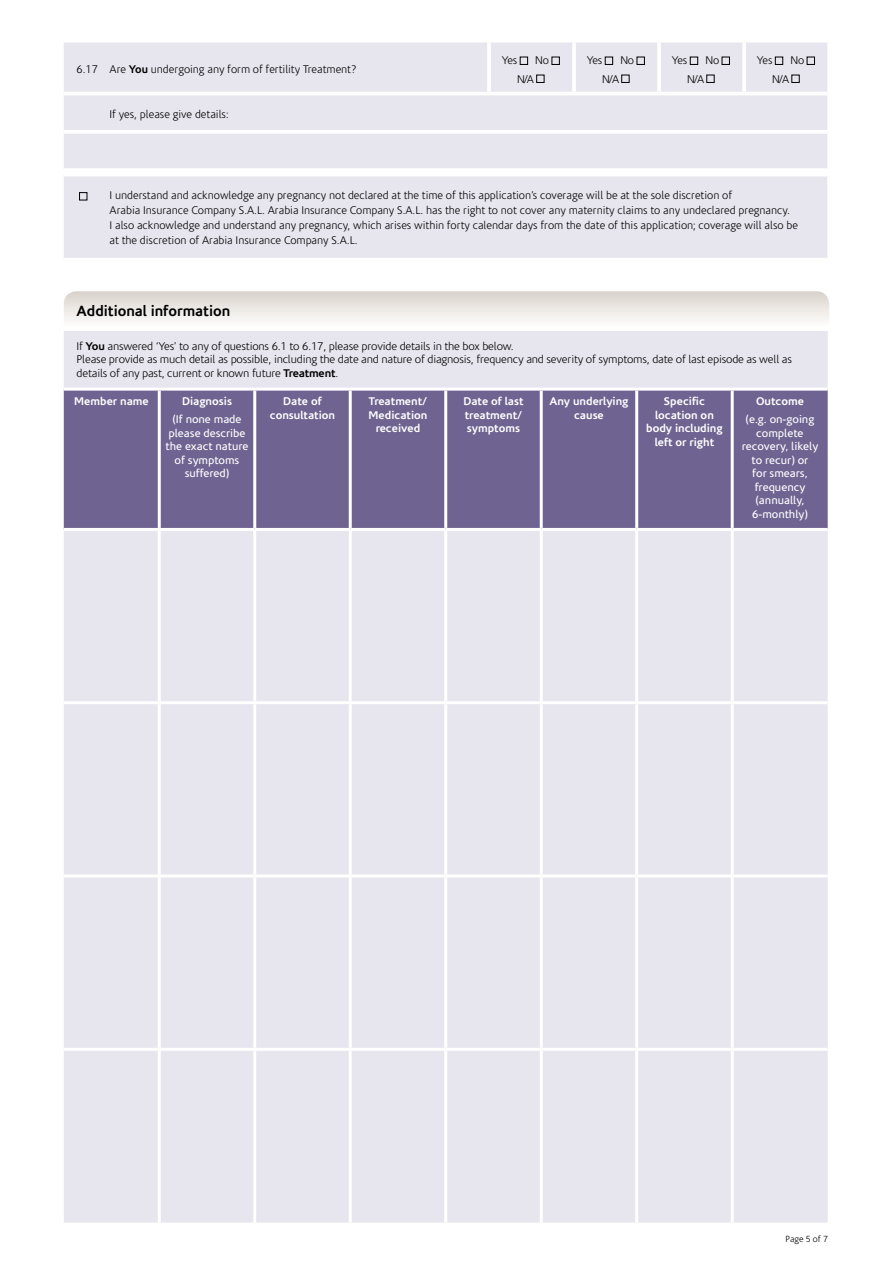
<style>
.page{position:relative;width:893px;height:1263px;background:#fff}
.page>*{position:absolute;margin:0;border:0;box-sizing:border-box;transform-origin:0 0}
.t1{font:700 15px "Corisande";color:#000}
.t2{font:300 11.25px/15px "Corisande";color:#000}
.t3{font:700 11.25px/13.5px "Corisande";color:#fff;text-align:center}
.t4{font:11.25px/13.5px "Corisande";color:#fff;text-align:center}
.t5{font:300 9px "Corisande";color:#000}
.s1{font-weight:700}
</style>
<div class="page">
<svg style="left:64px;top:291px;width:765px;height:29px"></svg>
<div style="left:64px;top:331px;width:764px;height:891px;background:#e7e5ee"></div>
<div style="left:64px;top:391px;width:764px;height:137px;background:#6f6391"></div>
<hr style="left:158px;top:391px;width:3px;height:137px;background:#fff">
<hr style="left:253px;top:391px;width:3px;height:137px;background:#fff">
<hr style="left:349px;top:391px;width:3px;height:137px;background:#fff">
<hr style="left:444px;top:391px;width:3px;height:137px;background:#fff">
<hr style="left:540px;top:391px;width:3px;height:137px;background:#fff">
<hr style="left:635px;top:391px;width:3px;height:137px;background:#fff">
<hr style="left:731px;top:391px;width:3px;height:137px;background:#fff">
<hr style="left:64px;top:528px;width:191px;height:3px;background:#fff">
<hr style="left:158px;top:531px;width:3px;height:170px;background:#fff">
<hr style="left:255px;top:528px;width:95px;height:3px;background:#fff">
<hr style="left:253px;top:531px;width:3px;height:170px;background:#fff">
<hr style="left:350px;top:528px;width:96px;height:3px;background:#fff">
<hr style="left:349px;top:531px;width:3px;height:170px;background:#fff">
<hr style="left:446px;top:528px;width:95px;height:3px;background:#fff">
<hr style="left:444px;top:531px;width:3px;height:170px;background:#fff">
<hr style="left:541px;top:528px;width:96px;height:3px;background:#fff">
<hr style="left:540px;top:531px;width:3px;height:170px;background:#fff">
<hr style="left:637px;top:528px;width:95px;height:3px;background:#fff">
<hr style="left:635px;top:531px;width:3px;height:170px;background:#fff">
<hr style="left:732px;top:528px;width:96px;height:3px;background:#fff">
<hr style="left:731px;top:531px;width:3px;height:170px;background:#fff">
<hr style="left:64px;top:701px;width:191px;height:3px;background:#fff">
<hr style="left:158px;top:704px;width:3px;height:170px;background:#fff">
<hr style="left:255px;top:701px;width:95px;height:3px;background:#fff">
<hr style="left:253px;top:704px;width:3px;height:170px;background:#fff">
<hr style="left:350px;top:701px;width:96px;height:3px;background:#fff">
<hr style="left:349px;top:704px;width:3px;height:170px;background:#fff">
<hr style="left:446px;top:701px;width:95px;height:3px;background:#fff">
<hr style="left:444px;top:704px;width:3px;height:170px;background:#fff">
<hr style="left:541px;top:701px;width:96px;height:3px;background:#fff">
<hr style="left:540px;top:704px;width:3px;height:170px;background:#fff">
<hr style="left:637px;top:701px;width:95px;height:3px;background:#fff">
<hr style="left:635px;top:704px;width:3px;height:170px;background:#fff">
<hr style="left:732px;top:701px;width:96px;height:3px;background:#fff">
<hr style="left:731px;top:704px;width:3px;height:170px;background:#fff">
<hr style="left:64px;top:874px;width:191px;height:3px;background:#fff">
<hr style="left:158px;top:877px;width:3px;height:171px;background:#fff">
<hr style="left:255px;top:874px;width:95px;height:3px;background:#fff">
<hr style="left:253px;top:877px;width:3px;height:171px;background:#fff">
<hr style="left:350px;top:874px;width:96px;height:3px;background:#fff">
<hr style="left:349px;top:877px;width:3px;height:171px;background:#fff">
<hr style="left:446px;top:874px;width:95px;height:3px;background:#fff">
<hr style="left:444px;top:877px;width:3px;height:171px;background:#fff">
<hr style="left:541px;top:874px;width:96px;height:3px;background:#fff">
<hr style="left:540px;top:877px;width:3px;height:171px;background:#fff">
<hr style="left:637px;top:874px;width:95px;height:3px;background:#fff">
<hr style="left:635px;top:877px;width:3px;height:171px;background:#fff">
<hr style="left:732px;top:874px;width:96px;height:3px;background:#fff">
<hr style="left:731px;top:877px;width:3px;height:171px;background:#fff">
<hr style="left:64px;top:1048px;width:191px;height:3px;background:#fff">
<hr style="left:158px;top:1051px;width:3px;height:171px;background:#fff">
<hr style="left:255px;top:1048px;width:95px;height:3px;background:#fff">
<hr style="left:253px;top:1051px;width:3px;height:171px;background:#fff">
<hr style="left:350px;top:1048px;width:96px;height:3px;background:#fff">
<hr style="left:349px;top:1051px;width:3px;height:171px;background:#fff">
<hr style="left:446px;top:1048px;width:95px;height:3px;background:#fff">
<hr style="left:444px;top:1051px;width:3px;height:171px;background:#fff">
<hr style="left:541px;top:1048px;width:96px;height:3px;background:#fff">
<hr style="left:540px;top:1051px;width:3px;height:171px;background:#fff">
<hr style="left:637px;top:1048px;width:95px;height:3px;background:#fff">
<hr style="left:635px;top:1051px;width:3px;height:171px;background:#fff">
<hr style="left:732px;top:1048px;width:96px;height:3px;background:#fff">
<hr style="left:731px;top:1051px;width:3px;height:171px;background:#fff">
<hr style="left:64px;top:388px;width:764px;height:3px;background:#fff">
<div style="left:64px;top:43px;width:763px;height:215px;background:#e7e5ee"></div>
<hr style="left:64px;top:92px;width:763px;height:3px;background:#fff">
<hr style="left:64px;top:130px;width:763px;height:4px;background:#fff">
<hr style="left:64px;top:168px;width:767px;height:4px;background:#fff">
<hr style="left:64px;top:173px;width:767px;height:3px;background:#fff">
<hr style="left:487px;top:43px;width:4px;height:49px;background:#fff">
<hr style="left:572px;top:43px;width:4px;height:49px;background:#fff">
<hr style="left:657px;top:43px;width:4px;height:49px;background:#fff">
<hr style="left:742px;top:43px;width:4px;height:49px;background:#fff">
<div style="left:520px;top:57px;width:8px;height:8px;border:1px solid #000"></div>
<div style="left:552px;top:57px;width:8px;height:8px;border:1px solid #000"></div>
<div style="left:536px;top:75px;width:8px;height:8px;border:1px solid #000"></div>
<div style="left:605px;top:57px;width:8px;height:8px;border:1px solid #000"></div>
<div style="left:637px;top:57px;width:8px;height:8px;border:1px solid #000"></div>
<div style="left:621px;top:75px;width:8px;height:8px;border:1px solid #000"></div>
<div style="left:690px;top:57px;width:8px;height:8px;border:1px solid #000"></div>
<div style="left:722px;top:57px;width:8px;height:8px;border:1px solid #000"></div>
<div style="left:707px;top:75px;width:7px;height:8px;border:1px solid #000"></div>
<div style="left:775px;top:57px;width:8px;height:8px;border:1px solid #000"></div>
<div style="left:807px;top:57px;width:8px;height:8px;border:1px solid #000"></div>
<div style="left:792px;top:75px;width:7px;height:8px;border:1px solid #000"></div>
<div style="left:79px;top:192px;width:8px;height:8px;border:1px solid #000"></div>
<p class="t2" style="left:77px;top:62px;width:282px">6.17 Are <span class="s1">You</span> undergoing any form of fertility Treatment?</p>
<p class="t2" style="left:110px;top:107px;width:121px">If yes, please give details:</p>
<p class="t2" style="left:502px;top:53px;width:17px">Yes</p>
<p class="t2" style="left:535px;top:53px;width:15px">No</p>
<p class="t2" style="left:517px;top:72px;width:19px">N/A</p>
<p class="t2" style="left:587px;top:53px;width:17px">Yes</p>
<p class="t2" style="left:620px;top:53px;width:15px">No</p>
<p class="t2" style="left:602px;top:72px;width:19px">N/A</p>
<p class="t2" style="left:672px;top:53px;width:17px">Yes</p>
<p class="t2" style="left:705px;top:53px;width:15px">No</p>
<p class="t2" style="left:687px;top:72px;width:19px">N/A</p>
<p class="t2" style="left:757px;top:53px;width:17px">Yes</p>
<p class="t2" style="left:790px;top:53px;width:15px">No</p>
<p class="t2" style="left:772px;top:72px;width:19px">N/A</p>
<p class="t2" style="left:110px;top:189px;width:690px">I understand and acknowledge any pregnancy not declared at the time of this application’s coverage will be at the sole discretion of<br>Arabia Insurance Company S.A.L. Arabia Insurance Company S.A.L. has the right to not cover any maternity claims to any undeclared pregnancy.<br>I also acknowledge and understand any pregnancy, which arises within forty calendar days from the date of this application; coverage will also be at the discretion of Arabia Insurance Company S.A.L.</p>
<h1 class="t1" style="left:77px;top:302px;width:155px">Additional information</h1>
<p class="t2" style="left:77px;top:339px;width:717px;line-height:13.5px">If <span class="s1">You</span> answered ‘Yes’ to any of questions 6.1 to 6.17, please provide details in the box below.<br>Please provide as much detail as possible, including the date and nature of diagnosis, frequency and severity of symptoms, date of last episode as well as details of any past, current or known future <span class="s1">Treatment</span>.</p>
<p class="t3" style="left:74px;top:395px;width:76px">Member name</p>
<p class="t3" style="left:182px;top:395px;width:51px">Diagnosis</p>
<p class="t4" style="left:166px;top:413px;width:84px">(If none made please describe the exact nature of symptoms suffered)</p>
<p class="t3" style="left:270px;top:395px;width:67px">Date of consultation</p>
<p class="t3" style="left:369px;top:395px;width:60px">Treatment/<br>Medication received</p>
<p class="t3" style="left:463px;top:395px;width:62px;text-align:left">Date of last treatment/ symptoms</p>
<p class="t3" style="left:549px;top:395px;width:81px">Any underlying cause</p>
<p class="t3" style="left:646px;top:395px;width:78px">Specific location on body including left or right</p>
<p class="t3" style="left:756px;top:395px;width:49px">Outcome</p>
<p class="t4" style="left:742px;top:413px;width:78px">(e.g. on-going complete recovery, likely to recur) or<br>for smears, frequency (annually,<br>6-monthly)</p>
<p class="t5" style="left:785px;top:1234px;width:44px">Page 5 of 7</p>
</div>
